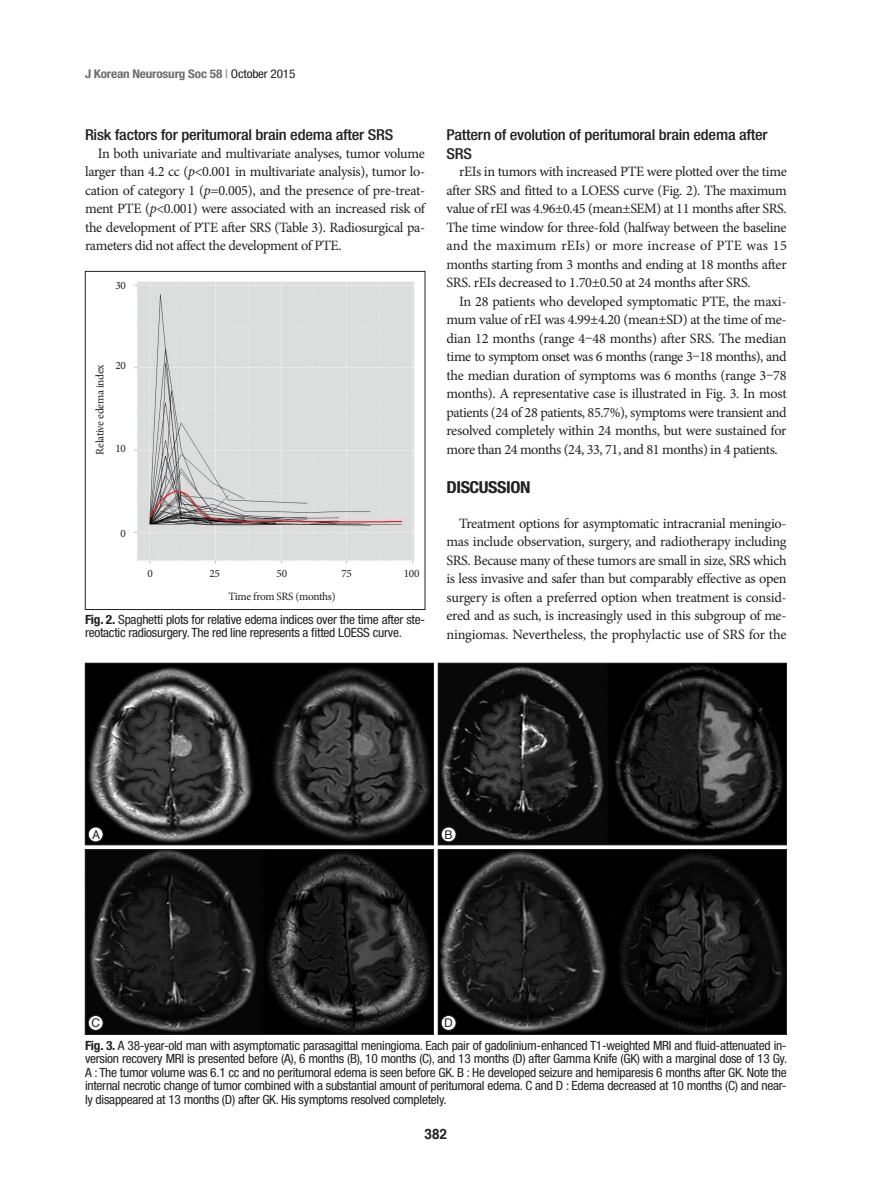
<style>
.page{position:relative;width:893px;height:1191px;background:#fff}
.page>*{position:absolute;margin:0;border:0;box-sizing:border-box;transform-origin:0 0}
.큰제목{font:700 condensed 16.5px "Helvetica Neue LT Std";letter-spacing:-.025em;color:#231f20;scale:1.1 1}
._1_꼴{font:500 condensed 15px "Helvetica Neue LT Std";letter-spacing:-.015em;color:#231f20;scale:1.1 1}
.본문_JKNS{font:14.25px/18.5px "Minion Pro";letter-spacing:-.025em;color:#231f20;text-align:justify}
.t1{font:700 14.25px "Helvetica";color:#231f20;scale:.95 1}
.그림제목_JKN_s{font:condensed 12.75px/13.5px "Helvetica Neue LT Std";letter-spacing:-.02em;color:#231f20;scale:1.05 1}
.t2{font:700 condensed 12px "Helvetica Neue LT Std";letter-spacing:-.015em;color:#6c6d70;scale:1.1 1}
.t3{font:12px "Helvetica";color:#231f20}
.그림안_글{font:11.25px "Minion Pro";letter-spacing:-.025em;color:#231f20}
.s1{color:#a8a9ad}
.s2{font-weight:400;color:#231f20}
.s3{font-style:italic}
.s4{font-weight:700}
</style>
<div class="page">
<img style="left:134px;top:281px;width:281px;height:283px">
<div style="left:85px;top:271px;width:340px;height:339px;border:1px solid #231f20"></div>
<img style="left:87px;top:665px;width:345px;height:178px">
<div style="left:85px;top:663px;width:349px;height:182px;border:1px solid #231f20"></div>
<img style="left:440px;top:665px;width:345px;height:178px">
<div style="left:438px;top:663px;width:349px;height:182px;border:1px solid #231f20"></div>
<img style="left:87px;top:851px;width:345px;height:181px">
<div style="left:85px;top:849px;width:349px;height:185px;border:1px solid #231f20"></div>
<img style="left:440px;top:851px;width:345px;height:181px">
<div style="left:438px;top:849px;width:349px;height:185px;border:1px solid #231f20"></div>
<div style="left:88px;top:827px;width:15px;height:15px;background:#fff;border-radius:50%"></div>
<div style="left:88px;top:827px;width:15px;height:15px;border:1px solid #231f20;border-radius:50%"></div>
<div style="left:88px;top:1015px;width:15px;height:15px;background:#fff;border-radius:50%"></div>
<div style="left:88px;top:1015px;width:15px;height:15px;border:1px solid #231f20;border-radius:50%"></div>
<div style="left:441px;top:827px;width:15px;height:15px;background:#fff;border-radius:50%"></div>
<div style="left:441px;top:827px;width:15px;height:15px;border:1px solid #231f20;border-radius:50%"></div>
<div style="left:441px;top:1015px;width:15px;height:15px;background:#fff;border-radius:50%"></div>
<div style="left:441px;top:1015px;width:15px;height:15px;border:1px solid #231f20;border-radius:50%"></div>
<p class="t2" style="left:85px;top:66px;width:193px">J Korean Neurosurg Soc 58 <span class="s1">|</span> <span class="s2">October 2015</span></p>
<p class="_1_꼴" style="left:85px;top:126px;width:282px">Risk factors for peritumoral brain edema after SRS</p>
<p class="본문_JKNS" style="left:85px;top:144px;width:342px;text-indent:13px">In both univariate and multivariate analyses, tumor volume larger than 4.2 cc (<span class="s3">p</span>&lt;0.001 in multivariate analysis), tumor lo&shy;cation of category 1 (<span class="s3">p</span>=0.005), and the presence of pre-treat&shy;ment PTE (<span class="s3">p</span>&lt;0.001) were associated with an increased risk of the development of PTE after SRS (Table 3). Radiosurgical pa&shy;rameters did not affect the development of PTE.</p>
<p class="그림안_글" style="left:116px;top:278px;width:12px">30</p>
<p class="그림안_글" style="left:93px;top:454px;width:92px;rotate:-90deg">Relative edema index</p>
<p class="그림안_글" style="left:116px;top:358px;width:12px">20</p>
<p class="그림안_글" style="left:116px;top:441px;width:12px">10</p>
<p class="그림안_글" style="left:121px;top:526px;width:7px">0</p>
<p class="그림안_글" style="left:148px;top:566px;width:7px">0</p>
<p class="그림안_글" style="left:209px;top:566px;width:12px">25</p>
<p class="그림안_글" style="left:277px;top:566px;width:12px">50</p>
<p class="그림안_글" style="left:341px;top:566px;width:12px">75</p>
<p class="그림안_글" style="left:404px;top:566px;width:17px">100</p>
<p class="그림안_글" style="left:228px;top:589px;width:109px">Time from SRS (months)</p>
<p class="그림제목_JKN_s" style="left:85px;top:612px;width:325px"><span class="s4">Fig. 2.</span> Spaghetti plots for relative edema indices over the time after ste&shy;reotactic radiosurgery. The red line represents a fitted LOESS curve.</p>
<p class="_1_꼴" style="left:446px;top:126px;width:294px">Pattern of evolution of peritumoral brain edema after</p>
<p class="_1_꼴" style="left:446px;top:144px;width:25px">SRS</p>
<p class="본문_JKNS" style="left:446px;top:163px;width:342px;text-indent:13px">rEIs in tumors with increased PTE were plotted over the time after SRS and fitted to a LOESS curve (Fig. 2). The maximum value of rEI was 4.96±0.45 (mean±SEM) at 11 months after SRS.<br>The time window for three-fold (halfway between the baseline and the maximum rEIs) or more increase of PTE was 15 months starting from 3 months and ending at 18 months after SRS. rEIs decreased to 1.70±0.50 at 24 months after SRS.</p>
<p class="본문_JKNS" style="left:446px;top:292px;width:342px;text-indent:13px">In 28 patients who developed symptomatic PTE, the maxi&shy;mum value of rEI was 4.99±4.20 (mean±SD) at the time of me&shy;dian 12 months (range 4–48 months) after SRS. The median time to symptom onset was 6 months (range 3–18 months), and the median duration of symptoms was 6 months (range 3–78 months). A representative case is illustrated in Fig. 3. In most patients (24 of 28 patients, 85.7%), symptoms were transient and resolved completely within 24 months, but were sustained for more than 24 months (24, 33, 71, and 81 months) in 4 patients.</p>
<p class="큰제목" style="left:446px;top:477px;width:78px">DISCUSSION</p>
<p class="본문_JKNS" style="left:446px;top:514px;width:342px;text-indent:13px">Treatment options for asymptomatic intracranial meningio&shy;mas include observation, surgery, and radiotherapy including SRS. Because many of these tumors are small in size, SRS which is less invasive and safer than but comparably effective as open surgery is often a preferred option when treatment is consid&shy;ered and as such, is increasingly used in this subgroup of me&shy;ningiomas. Nevertheless, the prophylactic use of SRS for the</p>
<p class="t3" style="left:92px;top:825px;width:10px">A</p>
<p class="t3" style="left:91px;top:1013px;width:10px">C</p>
<p class="t3" style="left:445px;top:825px;width:10px">B</p>
<p class="t3" style="left:444px;top:1013px;width:10px">D</p>
<p class="그림제목_JKN_s" style="left:85px;top:1038px;width:670px;text-align:justify"><span class="s4">Fig. 3.</span> A 38-year-old man with asymptomatic parasagittal meningioma. Each pair of gadolinium-enhanced T1-weighted MRI and fluid-attenuated in&shy;version recovery MRI is presented before (A), 6 months (B), 10 months (C), and 13 months (D) after Gamma Knife (GK) with a marginal dose of 13 Gy.<br>A : The tumor volume was 6.1 cc and no peritumoral edema is seen before GK. B : He developed seizure and hemiparesis 6 months after GK. Note the internal necrotic change of tumor combined with a substantial amount of peritumoral edema. C and D : Edema decreased at 10 months (C) and near&shy;ly disappeared at 13 months (D) after GK. His symptoms resolved completely.</p>
<p class="t1" style="left:425px;top:1123px;width:25px">382</p>
</div>
